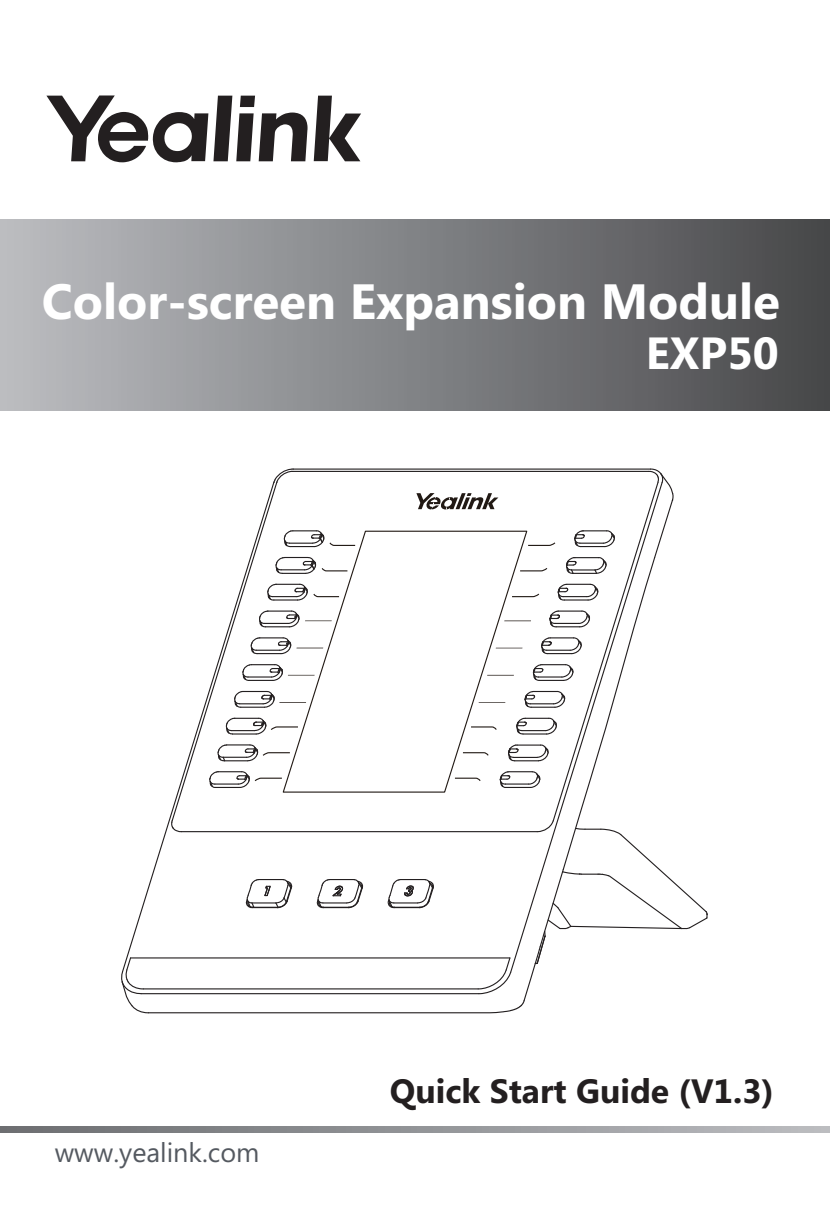
<style>
.page{position:relative;width:830px;height:1212px;background:#fff}
.page>*{position:absolute;margin:0;border:0;box-sizing:border-box;transform-origin:0 0}
.t1{font:700 49.5px "Microsoft Phags Pa";color:#fff}
.t2{font:700 45px "Microsoft Phags Pa";color:#fff}
.t3{font:700 33.75px "Microsoft Phags Pa";color:#231f20}
.t4{font:27px "Microsoft Phags Pa";color:#545960}
</style>
<div class="page">
<svg style="left:313px;top:96px;width:48px;height:65px"></svg>
<svg style="left:46px;top:95px;width:261px;height:67px"></svg>
<div style="left:0;top:219px;width:829px;height:191px;background:linear-gradient(to right,#bbbdc1,#47484a)"></div>
<svg style="left:0;top:1126px;width:829px;height:6px;background:#939497"></svg>
<svg style="left:121px;top:468px;width:586px;height:546px"></svg>
<p class="t1" style="left:42px;top:266px;width:739px">Color-screen Expansion Module</p>
<p class="t2" style="left:645px;top:321px;width:134px">EXP50</p>
<p class="t4" style="left:55px;top:1134px;width:206px">www.yealink.com</p>
<p class="t3" style="left:389px;top:1067px;width:385px">Quick Start Guide (V1.3)</p>
</div>
